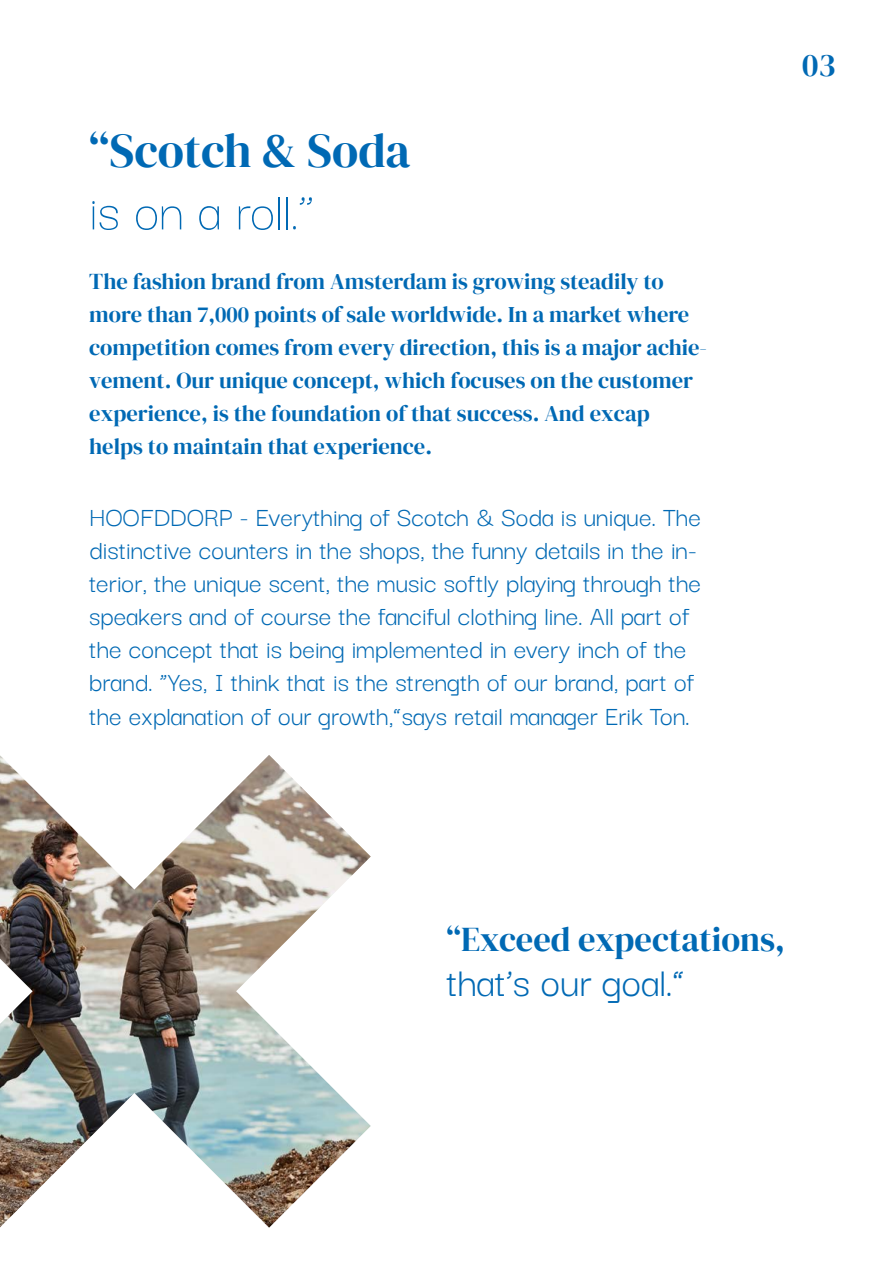
<style>
.page{position:relative;width:893px;height:1263px;background:#fff}
.page>*{position:absolute;margin:0;border:0;box-sizing:border-box;transform-origin:0 0}
.t1{font:300 57px "Darker Grotesque";color:#0069b4}
.t2{font:48px "DM Serif Display";letter-spacing:-.005em;color:#0069b4}
.t3{font:43.5px "Darker Grotesque";color:#0069b4}
.t4{font:34.5px "DM Serif Display";color:#0069b4}
.t5{font:32.25px "DM Serif Display";color:#0069b4}
.t6{font:28.5px/33px "Darker Grotesque";color:#0069b4}
.t7{font:22.5px/33px "DM Serif Display";color:#0069b4}
</style>
<div class="page">
<img style="left:0;top:755px;width:371px;height:473px">
<h2 class="t2" style="left:89px;top:123px;width:323px">“Scotch &amp; Soda</h2>
<h1 class="t1" style="left:89px;top:169px;width:226px">is on a roll.’’</h1>
<p class="t7" style="left:89px;top:266px;width:619px">The fashion brand from Amsterdam is growing steadily to more than 7,000 points of sale worldwide. In a market where competition comes from every direction, this is a major achie&shy;vement. Our unique concept, which focuses on the customer experience, is the foundation of that success. And excap helps to maintain that experience.</p>
<p class="t6" style="left:89px;top:499px;width:613px">HOOFDDORP - Everything of Scotch &amp; Soda is unique. The distinctive counters in the shops, the funny details in the in&shy;terior, the unique scent, the music softly playing through the speakers and of course the fanciful clothing line. All part of the concept that is being implemented in every inch of the brand. “Yes, I think that is the strength of our brand, part of the explanation of our growth,”says retail manager Erik Ton.</p>
<p class="t5" style="left:802px;top:46px;width:35px">03</p>
<p class="t4" style="left:446px;top:920px;width:340px">“Exceed expectations,</p>
<h3 class="t3" style="left:446px;top:950px;width:240px">that’s our goal.”</h3>
</div>
